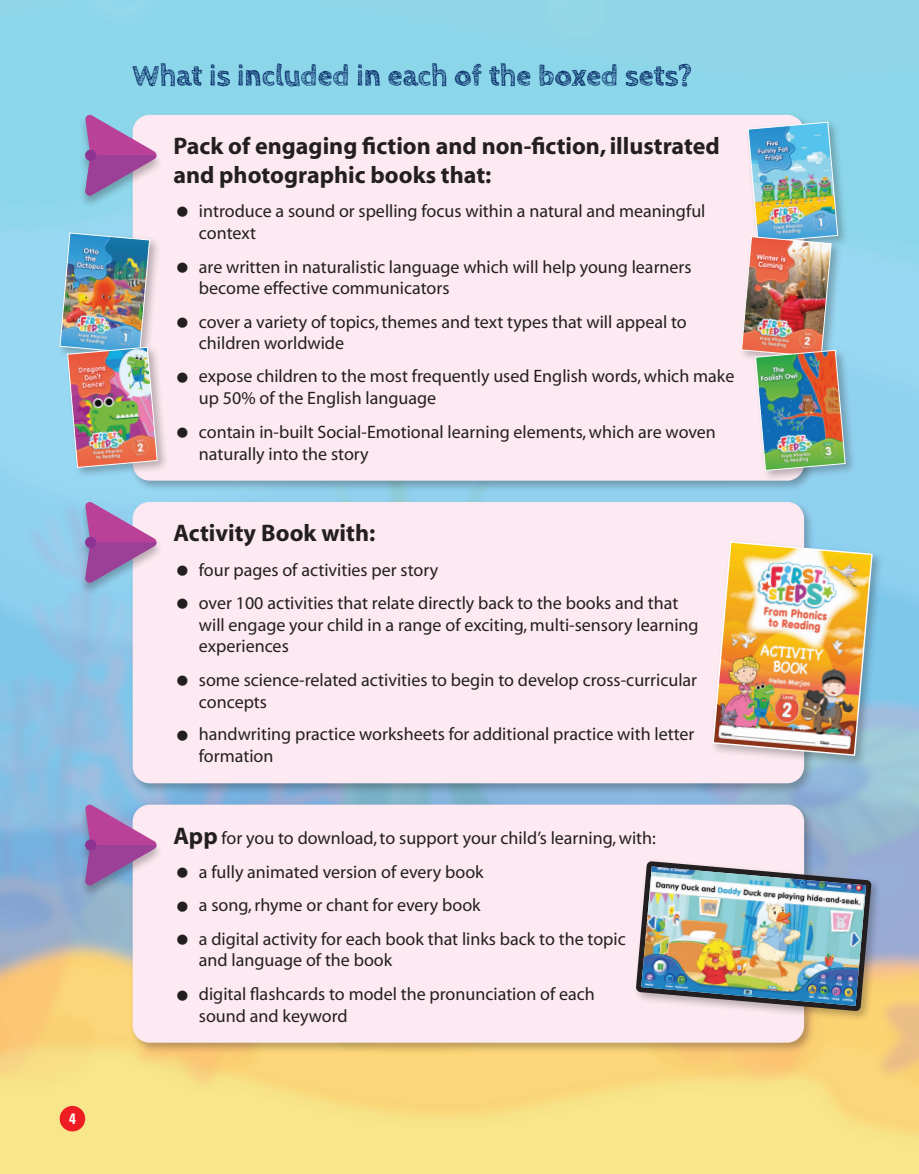
<style>
.page{position:relative;width:919px;height:1174px;background:#fff}
.page>*{position:absolute;margin:0;border:0;box-sizing:border-box;transform-origin:0 0}
.t1{font:700 30px "Cabin Sketch";color:#002361}
.t2{font:700 24px/28.8px "Myriad";color:#231f20}
.t3{font:18px/21.6px "Myriad";color:#231f20}
.t4{font:700 condensed 15px "Univers";color:#fff}
.s1{font-weight:700;font-size:24px}
</style>
<div class="page">
<img style="left:0;top:0;width:918px;height:1174px">
<div style="left:129px;top:112px;width:686px;height:380px;background:#231f20;opacity:.3"></div>
<div style="left:133px;top:115px;width:671px;height:365px;background:#fce9f1;border-radius:17px"></div>
<div style="left:78px;top:114px;width:85px;height:95px;background:#231f20;opacity:.3"></div>
<svg style="left:85px;top:114px;width:72px;height:83px"></svg>
<div style="left:85px;top:150px;width:11px;height:11px;background:#8c3393;border-radius:50%"></div>
<div style="left:129px;top:499px;width:686px;height:296px;background:#231f20;opacity:.3"></div>
<div style="left:133px;top:502px;width:671px;height:281px;background:#fce9f1;border-radius:17px"></div>
<div style="left:78px;top:501px;width:85px;height:95px;background:#231f20;opacity:.3"></div>
<svg style="left:85px;top:501px;width:72px;height:83px"></svg>
<div style="left:85px;top:537px;width:11px;height:11px;background:#8c3393;border-radius:50%"></div>
<div style="left:709px;top:538px;width:174px;height:228px;background:#231f20;opacity:.3"></div>
<img style="left:711px;top:540px;width:162px;height:216px">
<div style="left:129px;top:801px;width:686px;height:253px;background:#231f20;opacity:.3"></div>
<div style="left:133px;top:804px;width:671px;height:238px;background:#fce9f1;border-radius:17px"></div>
<div style="left:78px;top:804px;width:85px;height:94px;background:#231f20;opacity:.3"></div>
<svg style="left:85px;top:803px;width:72px;height:83px"></svg>
<div style="left:85px;top:839px;width:11px;height:11px;background:#8c3393;border-radius:50%"></div>
<div style="left:745px;top:119px;width:103px;height:135px;background:#231f20;opacity:.3"></div>
<div style="left:752px;top:347px;width:104px;height:135px;background:#231f20;opacity:.3"></div>
<img style="left:741px;top:121px;width:105px;height:350px">
<div style="left:57px;top:230px;width:104px;height:134px;background:#231f20;opacity:.3"></div>
<div style="left:65px;top:344px;width:103px;height:135px;background:#231f20;opacity:.3"></div>
<img style="left:59px;top:232px;width:99px;height:236px">
<div style="left:633px;top:859px;width:249px;height:163px;background:#231f20;opacity:.3"></div>
<svg style="left:635px;top:861px;width:236px;height:150px"></svg>
<img style="left:641px;top:866px;width:225px;height:139px">
<div style="left:60px;top:1106px;width:25px;height:25px;background:#ee1d23;border-radius:50%"></div>
<p class="t4" style="left:69px;top:1109px;width:8px">4</p>
<p class="t1" style="left:133px;top:59px;width:561px">What is included in each of the boxed sets?</p>
<p class="t2" style="left:173px;top:132px;width:548px">Pack of engaging fiction and non-fiction, illustrated and photographic books that:</p>
<p class="t3" style="left:199px;top:201px;width:508px">introduce a sound or spelling focus within a natural and meaningful context</p>
<p class="t3" style="left:199px;top:256px;width:494px">are written in naturalistic language which will help young learners become effective communicators</p>
<p class="t3" style="left:199px;top:312px;width:489px">cover a variety of topics, themes and text types that will appeal to children worldwide</p>
<p class="t3" style="left:199px;top:366px;width:537px">expose children to the most frequently used English words, which make up 50% of the English language</p>
<p class="t3" style="left:199px;top:422px;width:518px">contain in-built Social-Emotional learning elements, which are woven naturally into the story</p>
<p class="t2" style="left:173px;top:519px;width:203px">Activity Book with:</p>
<p class="t3" style="left:199px;top:559px;width:241px">four pages of activities per story</p>
<p class="t3" style="left:199px;top:593px;width:501px">over 100 activities that relate directly back to the books and that will engage your child in a range of exciting, multi-sensory learning experiences</p>
<p class="t3" style="left:199px;top:670px;width:499px">some science-related activities to begin to develop cross-curricular concepts</p>
<p class="t3" style="left:199px;top:724px;width:497px">handwriting practice worksheets for additional practice with letter formation</p>
<p class="t3" style="left:173px;top:828px;width:484px"><span class="s1">App</span> for you to download, to support your child’s learning, with:</p>
<p class="t3" style="left:199px;top:861px;width:286px">a fully animated version of every book</p>
<p class="t3" style="left:199px;top:895px;width:283px">a song, rhyme or chant for every book</p>
<p class="t3" style="left:199px;top:928px;width:428px">a digital activity for each book that links back to the topic and language of the book</p>
<p class="t3" style="left:199px;top:984px;width:397px">digital flashcards to model the pronunciation of each sound and keyword</p>
</div>
